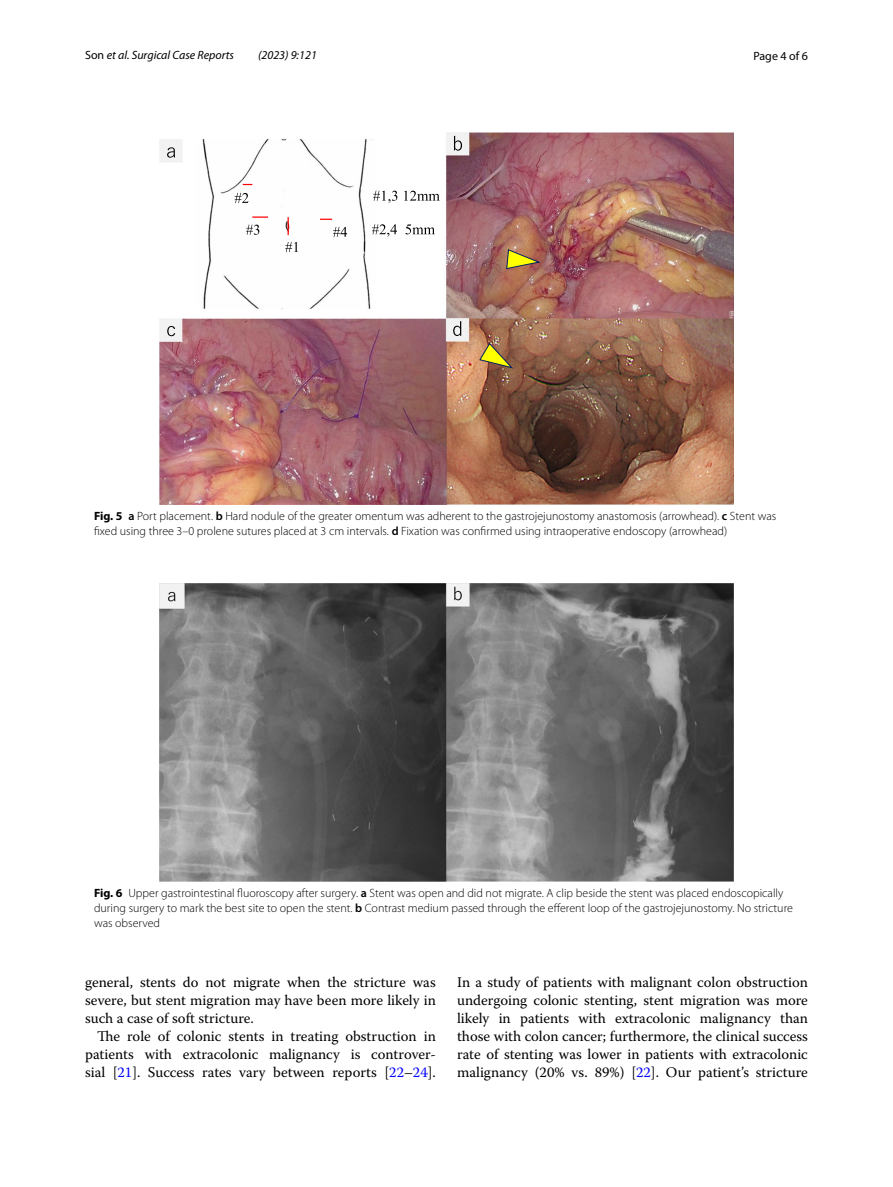
<style>
.page{position:relative;width:893px;height:1187px;background:#fff}
.page>*{position:absolute;margin:0;border:0;box-sizing:border-box;transform-origin:0 0}
.t1{font:14.7px/18px "Warnock Pro";color:#000;text-align:justify}
.t2{font:300 12px/15px "Myriad Pro";color:#000}
.t3{font:italic 12px "Myriad Pro";color:#000}
.t4{font:12px "Myriad Pro";color:#000}
.s1{font-style:normal}
.s2{font-weight:700}
.s3{font-weight:600}
.s4{color:#00f}
</style>
<div class="page">
<img style="left:159px;top:133px;width:575px;height:371px">
<svg style="left:506px;top:249px;width:35px;height:20px"></svg>
<svg style="left:479px;top:342px;width:35px;height:27px"></svg>
<svg style="left:246px;top:224px;width:13px;height:11px"></svg>
<svg style="left:235px;top:193px;width:13px;height:10px"></svg>
<svg style="left:333px;top:227px;width:14px;height:10px"></svg>
<svg style="left:285px;top:242px;width:13px;height:10px"></svg>
<svg style="left:167px;top:147px;width:8px;height:11px"></svg>
<svg style="left:454px;top:136px;width:8px;height:15px"></svg>
<svg style="left:167px;top:326px;width:8px;height:10px"></svg>
<svg style="left:453px;top:321px;width:8px;height:15px"></svg>
<svg style="left:288px;top:217px;width:1px;height:18px"></svg>
<svg style="left:252px;top:216px;width:16px;height:2px"></svg>
<svg style="left:320px;top:219px;width:12px;height:1px"></svg>
<svg style="left:373px;top:191px;width:67px;height:12px"></svg>
<svg style="left:372px;top:224px;width:63px;height:13px"></svg>
<img style="left:160px;top:583px;width:573px;height:298px">
<p class="t3" style="left:85px;top:48px;width:151px"><span class="s1">Son</span> et al. Surgical Case Reports</p>
<p class="t3" style="left:258px;top:48px;width:60px">(2023) 9:121</p>
<p class="t4" style="left:753px;top:48px;width:56px">Page 4 of 6</p>
<p class="t2" style="left:94px;top:508px;width:684px"><span class="s2">Fig. 5</span> <span class="s3">a</span> Port placement. <span class="s3">b</span> Hard nodule of the greater omentum was adherent to the gastrojejunostomy anastomosis (arrowhead). <span class="s3">c</span> Stent was fixed using three 3–0 prolene sutures placed at 3 cm intervals. <span class="s3">d</span> Fixation was confirmed using intraoperative endoscopy (arrowhead)</p>
<p class="t2" style="left:94px;top:885px;width:700px"><span class="s2">Fig. 6</span> Upper gastrointestinal fluoroscopy after surgery. <span class="s3">a</span> Stent was open and did not migrate. A clip beside the stent was placed endoscopically during surgery to mark the best site to open the stent. <span class="s3">b</span> Contrast medium passed through the efferent loop of the gastrojejunostomy. No stricture was observed</p>
<p class="t1" style="left:85px;top:972px;width:352px">general, stents do not migrate when the stricture was severe, but stent migration may have been more likely in such a case of soft stricture.</p>
<p class="t1" style="left:85px;top:1026px;width:352px;text-indent:12px">The role of colonic stents in treating obstruction in patients with extracolonic malignancy is controver&shy;sial [<span class="s4">21</span>]. Success rates vary between reports [<span class="s4">22</span>–<span class="s4">24</span>].</p>
<p class="t1" style="left:457px;top:972px;width:352px">In a study of patients with malignant colon obstruction undergoing colonic stenting, stent migration was more likely in patients with extracolonic malignancy than those with colon cancer; furthermore, the clinical success rate of stenting was lower in patients with extracolonic malignancy (20% vs. 89%) [<span class="s4">22</span>]. Our patient’s stricture</p>
</div>
